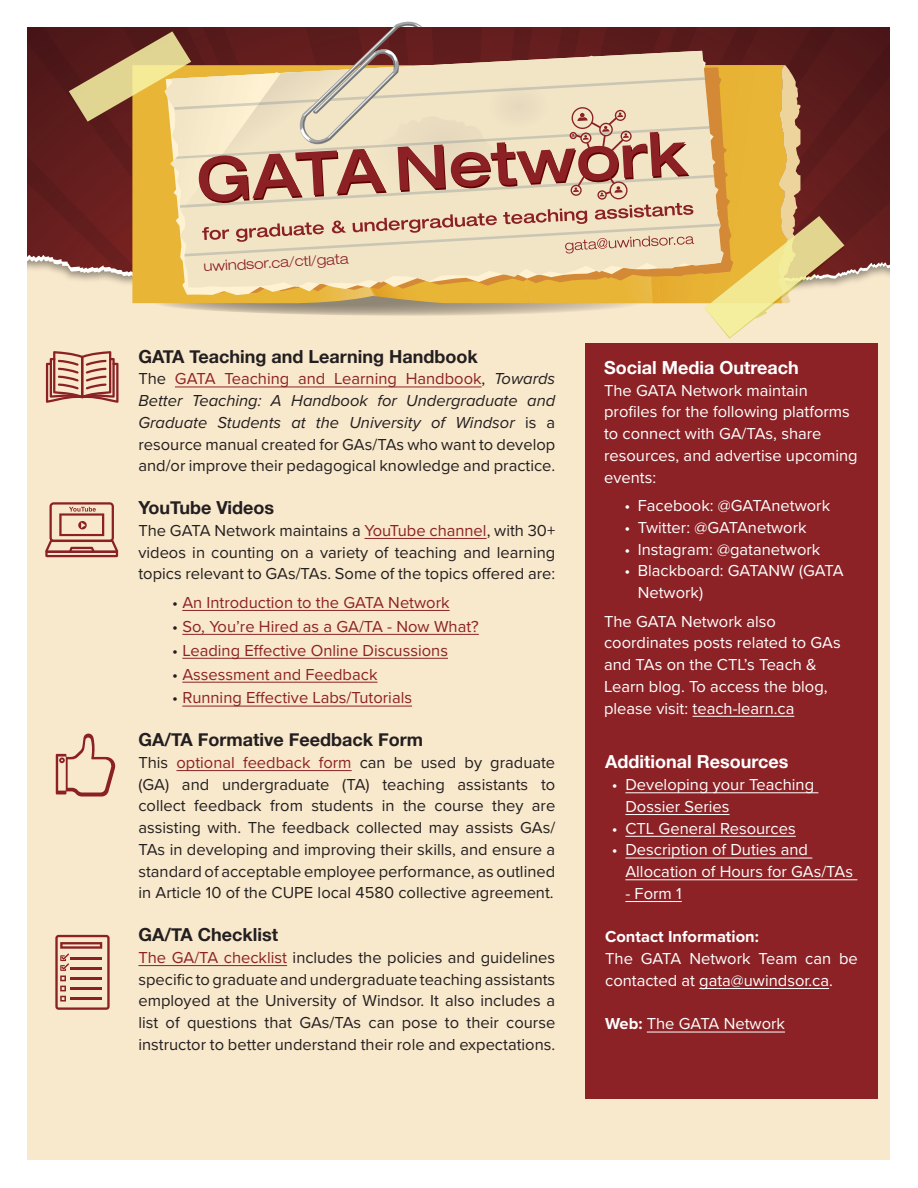
<style>
.page{position:relative;width:918px;height:1188px;background:#fff}
.page>*{position:absolute;margin:0;border:0;box-sizing:border-box;transform-origin:0 0}
.t1{font:700 18px "Helvetica Neue";color:#231f20}
.t2{font:700 18px "Helvetica Neue";color:#fff}
.t3{font:16.5px/21.8px "Proxima Nova";color:#231f20;text-align:justify}
.t4{font:16.5px/21.8px "Proxima Nova";color:#fff}
.t5{font:16.5px "Proxima Nova";color:#8c2226}
.t6{font:700 16.5px "Proxima Nova";color:#fff}
.t7{font:300 expanded 14.25px "Helvetica Neue LT Std";color:#8b2025}
.s1{color:#8c2226}
.s2{font-style:italic}
.s3{color:#231f20}
.s4{font-weight:700}
</style>
<div class="page">
<div style="left:17px;top:14px;width:877px;height:1152px;background:#f8e8cc"></div>
<svg style="left:27px;top:27px;width:863px;height:257px;background:#642a29"></svg>
<div style="left:0;top:0;width:918px;height:27px;background:#fff"></div>
<div style="left:0;top:1161px;width:918px;height:27px;background:#fff"></div>
<div style="left:890px;top:0;width:28px;height:1188px;background:#fff"></div>
<div style="left:0;top:0;width:27px;height:1188px;background:#fff"></div>
<svg style="left:69px;top:21px;width:775px;height:318px"></svg>
<div style="left:585px;top:344px;width:293px;height:755px;background:#8c2226"></div>
<hr style="left:175px;top:387px;width:307px;height:1px;background:#8c2226">
<hr style="left:365px;top:538px;width:122px;height:1px;background:#8c2226">
<hr style="left:182px;top:610px;width:268px;height:1px;background:#8c2226">
<hr style="left:182px;top:634px;width:297px;height:1px;background:#8c2226">
<hr style="left:182px;top:658px;width:266px;height:1px;background:#8c2226">
<hr style="left:182px;top:682px;width:195px;height:1px;background:#8c2226">
<hr style="left:182px;top:706px;width:230px;height:1px;background:#8c2226">
<hr style="left:176px;top:770px;width:176px;height:1px;background:#8c2226">
<hr style="left:138px;top:965px;width:149px;height:1px;background:#8c2226">
<hr style="left:693px;top:716px;width:101px;height:1px;background:#fff">
<hr style="left:625px;top:792px;width:193px;height:1px;background:#fff">
<hr style="left:625px;top:814px;width:105px;height:1px;background:#fff">
<hr style="left:625px;top:836px;width:171px;height:1px;background:#fff">
<hr style="left:625px;top:858px;width:187px;height:1px;background:#fff">
<hr style="left:625px;top:879px;width:232px;height:1px;background:#fff">
<hr style="left:625px;top:901px;width:57px;height:1px;background:#fff">
<hr style="left:699px;top:988px;width:130px;height:1px;background:#fff">
<hr style="left:647px;top:1032px;width:138px;height:1px;background:#fff">
<svg style="left:46px;top:351px;width:73px;height:52px"></svg>
<svg style="left:45px;top:502px;width:73px;height:55px"></svg>
<svg style="left:55px;top:935px;width:55px;height:75px"></svg>
<svg style="left:56px;top:734px;width:60px;height:62px"></svg>
<p class="t7" style="left:203px;top:258px;width:147px;rotate:-3deg">uwindsor.ca/ctl/gata</p>
<p class="t1" style="left:138px;top:342px;width:341px">GATA Teaching and Learning Handbook</p>
<p class="t3" style="left:138px;top:367px;width:418px">The <span class="s1">GATA Teaching and Learning Handbook</span>, <span class="s2">Towards Better Teaching: A Handbook for Undergraduate and Graduate Students at the University of Windsor</span> is a resource manual created for GAs/TAs who want to develop and/or improve their pedagogical knowledge and practice.</p>
<p class="t1" style="left:138px;top:494px;width:137px">YouTube Videos</p>
<p class="t3" style="left:138px;top:519px;width:418px">The GATA Network maintains a <span class="s1">YouTube channel</span>, with 30+ videos in counting on a variety of teaching and learning topics relevant to GAs/TAs. Some of the topics offered are:</p>
<p class="t5" style="left:172px;top:590px;width:279px"><span class="s3">•</span> An Introduction to the GATA Network</p>
<p class="t5" style="left:172px;top:614px;width:308px"><span class="s3">•</span> So, You’re Hired as a GA/TA - Now What?</p>
<p class="t5" style="left:172px;top:638px;width:277px"><span class="s3">•</span> Leading Effective Online Discussions</p>
<p class="t5" style="left:172px;top:662px;width:207px"><span class="s3">•</span> Assessment and Feedback</p>
<p class="t5" style="left:172px;top:686px;width:241px"><span class="s3">•</span> Running Effective Labs/Tutorials</p>
<p class="t1" style="left:138px;top:726px;width:286px">GA/TA Formative Feedback Form</p>
<p class="t3" style="left:138px;top:751px;width:418px">This <span class="s1">optional feedback form</span> can be used by graduate (GA) and undergraduate (TA) teaching assistants to collect feedback from students in the course they are assisting with. The feedback collected may assists GAs/ TAs in developing and improving their skills, and ensure a standard of acceptable employee performance, as outlined in Article 10 of the CUPE local 4580 collective agreement.</p>
<p class="t1" style="left:138px;top:921px;width:141px">GA/TA Checklist</p>
<p class="t3" style="left:138px;top:946px;width:418px"><span class="s1">The GA/TA checklist</span> includes the policies and guidelines specific to graduate and undergraduate teaching assistants employed at the University of Windsor. It also includes a list of questions that GAs/TAs can pose to their course instructor to better understand their role and expectations.</p>
<p class="t2" style="left:604px;top:353px;width:196px">Social Media Outreach</p>
<p class="t4" style="left:604px;top:379px;width:255px">The GATA Network maintain profiles for the following platforms to connect with GA/TAs, share resources, and advertise upcoming events:</p>
<p class="t4" style="left:624px;top:494px;width:207px">• Facebook: @GATAnetwork</p>
<p class="t4" style="left:624px;top:516px;width:184px">• Twitter: @GATAnetwork</p>
<p class="t4" style="left:624px;top:538px;width:198px">• Instagram: @gatanetwork</p>
<p class="t4" style="left:638px;top:559px;width:207px;text-indent:-14px">• Blackboard: GATANW (GATA<br>Network)</p>
<p class="t4" style="left:604px;top:610px;width:238px">The GATA Network also coordinates posts related to GAs and TAs on the CTL’s Teach &amp;<br>Learn blog. To access the blog, please visit: teach-learn.ca</p>
<p class="t2" style="left:605px;top:748px;width:185px">Additional Resources</p>
<p class="t4" style="left:625px;top:773px;width:190px;text-indent:-14px">• Developing your Teaching<br>Dossier Series</p>
<p class="t4" style="left:612px;top:817px;width:185px">• CTL General Resources</p>
<p class="t4" style="left:625px;top:838px;width:229px;text-indent:-14px">• Description of Duties and<br>Allocation of Hours for GAs/TAs</p>
<p class="t4" style="left:625px;top:882px;width:58px">- Form 1</p>
<p class="t6" style="left:605px;top:925px;width:155px">Contact Information:</p>
<p class="t4" style="left:605px;top:947px;width:254px">The GATA Network Team can be contacted at gata@uwindsor.ca.</p>
<p class="t4" style="left:605px;top:1012px;width:181px"><span class="s4">Web:</span> The GATA Network</p>
</div>
